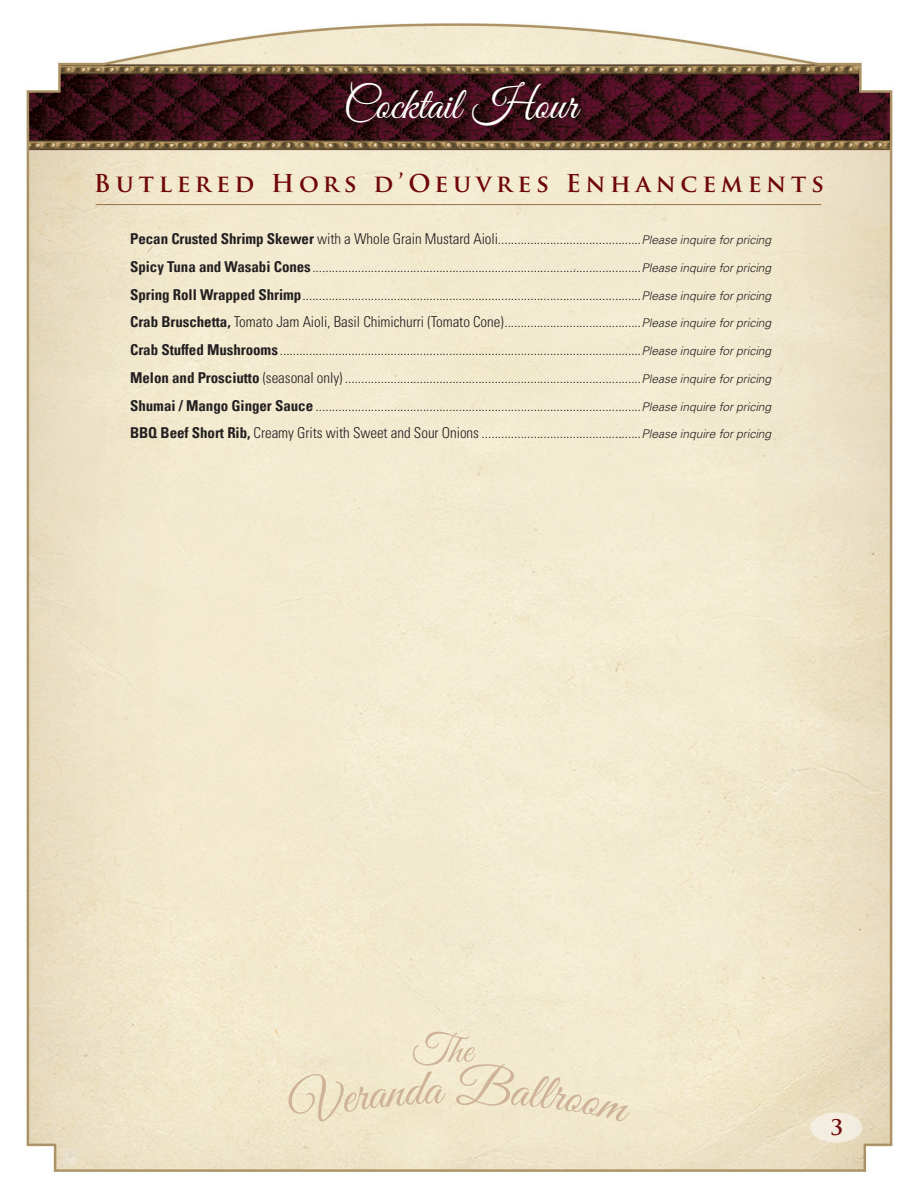
<style>
.page{position:relative;width:918px;height:1188px;background:#fff}
.page>*{position:absolute;margin:0;border:0;box-sizing:border-box;transform-origin:0 0}
.t1{font:45px "Great Vibes";color:#fff}
.t2{font:700 24px "Trajan Pro";letter-spacing:.2em;color:#6f0709}
.t3{font:700 21px "Trajan Pro";color:#6f0709}
.t4{font:300 condensed 15px/27.8px "Univers";letter-spacing:-.005em;color:#231f20;text-align:justify}
.s1{font-family:"Univers LT Pro";font-weight:700}
.s2{font-style:italic;font-stretch:normal;font-size:12px}
</style>
<div class="page">
<img style="left:26px;top:23px;width:867px;height:1150px">
<hr style="left:96px;top:204px;width:725px;height:1px;background:#9b6f44">
<svg style="left:288px;top:1032px;width:342px;height:90px;background:#ede3c8"></svg>
<div style="left:811px;top:1112px;width:51px;height:31px;background:#f3eddf;border-radius:50%"></div>
<h1 class="t1" style="left:344px;top:80px;width:235px">Cocktail Hour</h1>
<h2 class="t2" style="left:94px;top:168px;width:732px">Butlered Hors d’Oeuvres Enhancements</h2>
<p class="t4" style="left:130px;top:225px;width:643px"><span class="s1">Pecan Crusted Shrimp Skewer</span> with a Whole Grain Mustard Aioli............................................<span class="s2">Please inquire for pricing </span><span class="s1">Spicy Tuna and Wasabi Cones</span>.....................................................................................................<span class="s2">Please inquire for pricing </span><span class="s1">Spring Roll Wrapped Shrimp</span>........................................................................................................<span class="s2">Please inquire for pricing </span><span class="s1">Crab Bruschetta,</span> Tomato Jam Aioli, Basil Chimichurri (Tomato Cone)..........................................<span class="s2">Please inquire for pricing </span><span class="s1">Crab Stuffed Mushrooms</span> ...............................................................................................................<span class="s2">Please inquire for pricing </span><span class="s1">Melon and Prosciutto</span> (seasonal only) ...........................................................................................<span class="s2">Please inquire for pricing </span><span class="s1">Shumai / Mango Ginger Sauce</span> ....................................................................................................<span class="s2">Please inquire for pricing </span><span class="s1">BBQ Beef Short Rib,</span> Creamy Grits with Sweet and Sour Onions .................................................<span class="s2">Please inquire for pricing</span></p>
<h3 class="t3" style="left:830px;top:1114px;width:14px">3</h3>
</div>
